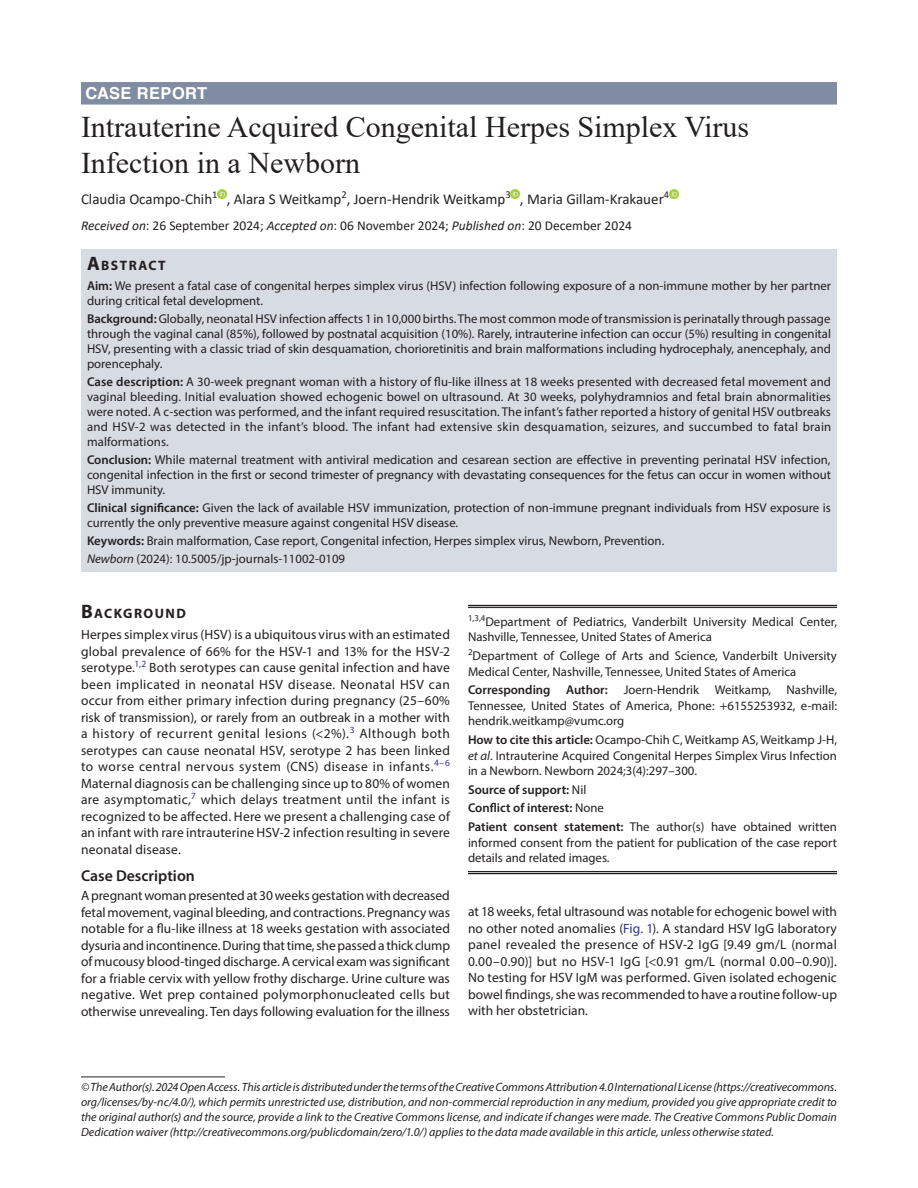
<style>
.page{position:relative;width:918px;height:1188px;background:#fff}
.page>*{position:absolute;margin:0;border:0;box-sizing:border-box;transform-origin:0 0}
.t1{font:30px/36px "Times New Roman";color:#231f20}
.ArticleType{font:700 16.5px "Helvetica LT Std";letter-spacing:.025em;color:#fff}
.Head-2{font:600 15.75px "Myriad Pro";color:#231f20}
.AuthorName{font:15px "Calibri";color:#231f20}
.Head-1{font:700 13.65px "Myriad Pro";letter-spacing:.105em;color:#231f20}
.AbstractTitle{font:700 13.65px "Myriad Pro";letter-spacing:.105em;color:#231f20}
.Para-NoIndent{font:13.5px/16.5px "Myriad Pro";letter-spacing:.005em;color:#231f20;text-align:justify}
.PAS_History{font:13.5px "Calibri";color:#231f20}
.Abstract-Para-first{font:12.75px/15px "Myriad Pro";color:#231f20;text-align:justify}
.How_to_Cite{font:12.75px/15.6px "Myriad Pro";color:#231f20;text-align:justify}
.Source{font:12.75px/15.6px "Myriad Pro";color:#231f20;text-align:justify}
.Corresponding_Author{font:12.75px/15.6px "Myriad Pro";color:#231f20;text-align:justify}
.Affiliation{font:12.75px/15.6px "Myriad Pro";color:#231f20}
.Affiliation-first{font:12.75px/15.6px "Myriad Pro";color:#231f20}
.Keywords{font:12.75px "Myriad Pro";color:#231f20}
.JT_DOI{font:12.75px "Myriad Pro";color:#231f20}
.COI{font:600 12.75px "Myriad Pro";color:#231f20}
.Corresponding_Author-2{font:600 12.75px "Myriad Pro";color:#231f20}
.Source-2{font:600 12.75px "Myriad Pro";color:#231f20}
.FootNote{font:italic 12px/15px "Myriad Pro";color:#231f20;text-align:justify}
.s1{font-style:italic}
.s2{font-size:19.5px}
.s3{font-weight:600}
.s4{font-weight:400}
.s5{color:#2e3092}
</style>
<div class="page">
<div style="left:81px;top:82px;width:756px;height:23px;background:#808ca2"></div>
<div style="left:81px;top:250px;width:756px;height:25px;background:#d7dbe2"></div>
<div style="left:81px;top:274px;width:756px;height:40px;background:#d7dbe2"></div>
<div style="left:81px;top:307px;width:756px;height:70px;background:#d7dbe2"></div>
<div style="left:81px;top:370px;width:756px;height:85px;background:#d7dbe2"></div>
<div style="left:81px;top:448px;width:756px;height:55px;background:#d7dbe2"></div>
<div style="left:81px;top:496px;width:756px;height:40px;background:#d7dbe2"></div>
<div style="left:81px;top:529px;width:756px;height:25px;background:#d7dbe2"></div>
<div style="left:81px;top:547px;width:756px;height:25px;background:#d7dbe2"></div>
<svg style="left:218px;top:189px;width:9px;height:9px"></svg>
<svg style="left:511px;top:189px;width:9px;height:9px"></svg>
<svg style="left:669px;top:189px;width:9px;height:9px"></svg>
<hr style="left:81px;top:1077px;width:144px;height:1px;background:#231f20">
<hr style="left:468px;top:605px;width:369px;height:1px;background:#231f20">
<hr style="left:468px;top:607px;width:369px;height:1px;background:#231f20">
<hr style="left:468px;top:871px;width:369px;height:1px;background:#231f20">
<hr style="left:468px;top:873px;width:369px;height:1px;background:#231f20">
<p class="ArticleType" style="left:86px;top:83px;width:123px">CASE REPORT</p>
<p class="t1" style="left:81px;top:108px;width:670px">Intrauterine Acquired Congenital Herpes Simplex Virus<br>Infection in a Newborn</p>
<p class="AuthorName" style="left:81px;top:189px;width:590px">Claudia Ocampo-Chih<sup>1</sup> , Alara S Weitkamp<sup>2</sup>, Joern-Hendrik Weitkamp<sup>3</sup> , Maria Gillam-Krakauer<sup>4</sup></p>
<p class="PAS_History" style="left:81px;top:216px;width:553px"><span class="s1">Received on</span>: 26 September 2024; <span class="s1">Accepted on</span>: 06 November 2024; <span class="s1">Published on</span>: 20 December 2024</p>
<p class="AbstractTitle" style="left:87px;top:257px;width:80px"><span class="s2">A</span>BSTRACT</p>
<p class="Abstract-Para-first" style="left:87px;top:278px;width:745px"><span class="s3">Aim:</span> We present a fatal case of congenital herpes simplex virus (HSV) infection following exposure of a non-immune mother by her partner during critical fetal development.</p>
<p class="Abstract-Para-first" style="left:87px;top:311px;width:746px"><span class="s3">Background:</span> Globally, neonatal HSV infection affects 1 in 10,000 births. The most common mode of transmission is perinatally through passage through the vaginal canal (85%), followed by postnatal acquisition (10%). Rarely, intrauterine infection can occur (5%) resulting in congenital HSV, presenting with a classic triad of skin desquamation, chorioretinitis and brain malformations including hydrocephaly, anencephaly, and porencephaly.</p>
<p class="Abstract-Para-first" style="left:87px;top:374px;width:746px"><span class="s3">Case description:</span> A 30-week pregnant woman with a history of flu-like illness at 18 weeks presented with decreased fetal movement and vaginal bleeding. Initial evaluation showed echogenic bowel on ultrasound. At 30 weeks, polyhydramnios and fetal brain abnormalities were noted. A c-section was performed, and the infant required resuscitation. The infant’s father reported a history of genital HSV outbreaks and HSV-2 was detected in the infant’s blood. The infant had extensive skin desquamation, seizures, and succumbed to fatal brain malformations.</p>
<p class="Abstract-Para-first" style="left:87px;top:452px;width:745px"><span class="s3">Conclusion:</span> While maternal treatment with antiviral medication and cesarean section are effective in preventing perinatal HSV infection, congenital infection in the first or second trimester of pregnancy with devastating consequences for the fetus can occur in women without HSV immunity.</p>
<p class="Abstract-Para-first" style="left:87px;top:500px;width:745px"><span class="s3">Clinical significance:</span> Given the lack of available HSV immunization, protection of non-immune pregnant individuals from HSV exposure is currently the only preventive measure against congenital HSV disease.</p>
<p class="Keywords" style="left:87px;top:533px;width:579px"><span class="s3">Keywords:</span> Brain malformation, Case report, Congenital infection, Herpes simplex virus, Newborn, Prevention.</p>
<p class="JT_DOI" style="left:87px;top:551px;width:260px"><span class="s1">Newborn</span> (2024): 10.5005/jp-journals-11002-0109</p>
<p class="Head-1" style="left:81px;top:605px;width:106px"><span class="s2">B</span>ACKGROUND</p>
<p class="Para-NoIndent" style="left:81px;top:626px;width:371px">Herpes simplex virus (HSV) is a ubiquitous virus with an estimated global prevalence of 66% for the HSV-1 and 13% for the HSV-2 serotype.<sup>1,2</sup> Both serotypes can cause genital infection and have been implicated in neonatal HSV disease. Neonatal HSV can occur from either primary infection during pregnancy (25–60% risk of transmission), or rarely from an outbreak in a mother with a history of recurrent genital lesions (&lt;2%).<sup>3</sup> Although both serotypes can cause neonatal HSV, serotype 2 has been linked to worse central nervous system (CNS) disease in infants.<sup>4–6<br></sup>Maternal diagnosis can be challenging since up to 80% of women are asymptomatic,<sup>7</sup> which delays treatment until the infant is recognized to be affected. Here we present a challenging case of an infant with rare intrauterine HSV-2 infection resulting in severe neonatal disease.</p>
<p class="Head-2" style="left:81px;top:865px;width:115px">Case Description</p>
<p class="Para-NoIndent" style="left:81px;top:887px;width:371px">A pregnant woman presented at 30 weeks gestation with decreased fetal movement, vaginal bleeding, and contractions. Pregnancy was notable for a flu-like illness at 18 weeks gestation with associated dysuria and incontinence. During that time, she passed a thick clump of mucousy blood-tinged discharge. A cervical exam was significant for a friable cervix with yellow frothy discharge. Urine culture was negative. Wet prep contained polymorphonucleated cells but otherwise unrevealing. Ten days following evaluation for the illness</p>
<p class="Affiliation-first" style="left:468px;top:614px;width:371px"><sup>1,3,4</sup>Department of Pediatrics, Vanderbilt University Medical Center,<br>Nashville, Tennessee, United States of America</p>
<p class="Affiliation" style="left:468px;top:648px;width:370px"><sup>2</sup>Department of College of Arts and Science, Vanderbilt University<br>Medical Center, Nashville, Tennessee, United States of America</p>
<p class="Corresponding_Author-2" style="left:468px;top:682px;width:141px">Corresponding Author:</p>
<p class="Corresponding_Author" style="left:468px;top:682px;width:371px;text-indent:156px">Joern-Hendrik Weitkamp, Nashville, Tennessee, United States of America, Phone: +6155253932, e-mail: hendrik.weitkamp@vumc.org</p>
<p class="How_to_Cite" style="left:468px;top:732px;width:371px"><span class="s3">How to cite this article:</span> Ocampo-Chih C, Weitkamp AS, Weitkamp J-H, <span class="s1">et al</span>. Intrauterine Acquired Congenital Herpes Simplex Virus Infection in a Newborn. Newborn 2024;3(4):297–300.</p>
<p class="Source-2" style="left:468px;top:781px;width:120px">Source of support: <span class="s4">Nil</span></p>
<p class="COI" style="left:468px;top:800px;width:137px">Conflict of interest: <span class="s4">None</span></p>
<p class="Source" style="left:468px;top:819px;width:370px"><span class="s3">Patient consent statement:</span> The author(s) have obtained written informed consent from the patient for publication of the case report details and related images.</p>
<p class="Para-NoIndent" style="left:468px;top:903px;width:371px">at 18 weeks, fetal ultrasound was notable for echogenic bowel with no other noted anomalies (<span class="s5">Fig. 1</span>). A standard HSV IgG laboratory panel revealed the presence of HSV-2 IgG [9.49 gm/L (normal 0.00–0.90)] but no HSV-1 IgG [&lt;0.91 gm/L (normal 0.00–0.90)].<br>No testing for HSV IgM was performed. Given isolated echogenic bowel findings, she was recommended to have a routine follow-up with her obstetrician.</p>
<p class="FootNote" style="left:81px;top:1079px;width:758px">© The Author(s). 2024 Open Access. This article is distributed under the terms of the Creative Commons Attribution 4.0 International License (https://creativecommons. org/licenses/by-nc/4.0/), which permits unrestricted use, distribution, and non-commercial reproduction in any medium, provided you give appropriate credit to the original author(s) and the source, provide a link to the Creative Commons license, and indicate if changes were made. The Creative Commons Public Domain Dedication waiver (http://creativecommons.org/publicdomain/zero/1.0/) applies to the data made available in this article, unless otherwise stated.</p>
</div>
